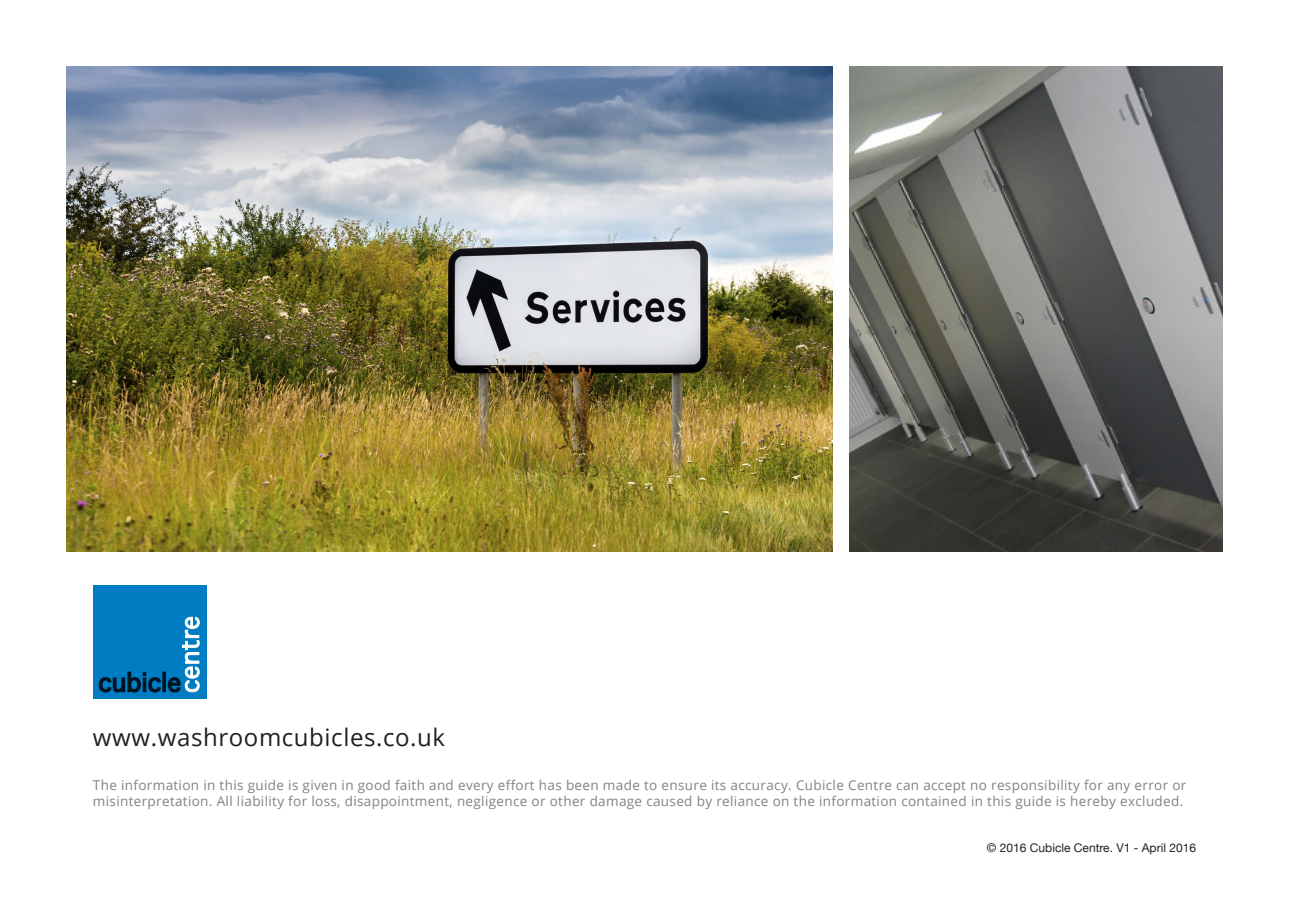
<style>
.page{position:relative;width:1289px;height:919px;background:#fff}
.page>*{position:absolute;margin:0;border:0;box-sizing:border-box;transform-origin:0 0}
.t1{font:24px "Open Sans";letter-spacing:.025em;color:#231f20}
.t2{font:13.5px/16.2px "Open Sans";letter-spacing:.025em;color:#808285}
.t3{font:12px "Helvetica Neue";color:#231f20}
</style>
<div class="page">
<div style="left:93px;top:585px;width:113px;height:113px;background:#007cc2"></div>
<svg style="left:98px;top:616px;width:102px;height:77px"></svg>
<img style="left:849px;top:67px;width:373px;height:484px">
<img style="left:67px;top:67px;width:765px;height:484px">
<p class="t1" style="left:93px;top:720px;width:354px">www.washroomcubicles.co.uk</p>
<p class="t2" style="left:93px;top:776px;width:1094px">The information in this guide is given in good faith and every effort has been made to ensure its accuracy. Cubicle Centre can accept no responsibility for any error or misinterpretation. All liability for loss, disappointment, negligence or other damage caused by reliance on the information contained in this guide is hereby excluded.</p>
<p class="t3" style="left:986px;top:839px;width:211px">© 2016 Cubicle Centre. V1 - April 2016</p>
</div>
